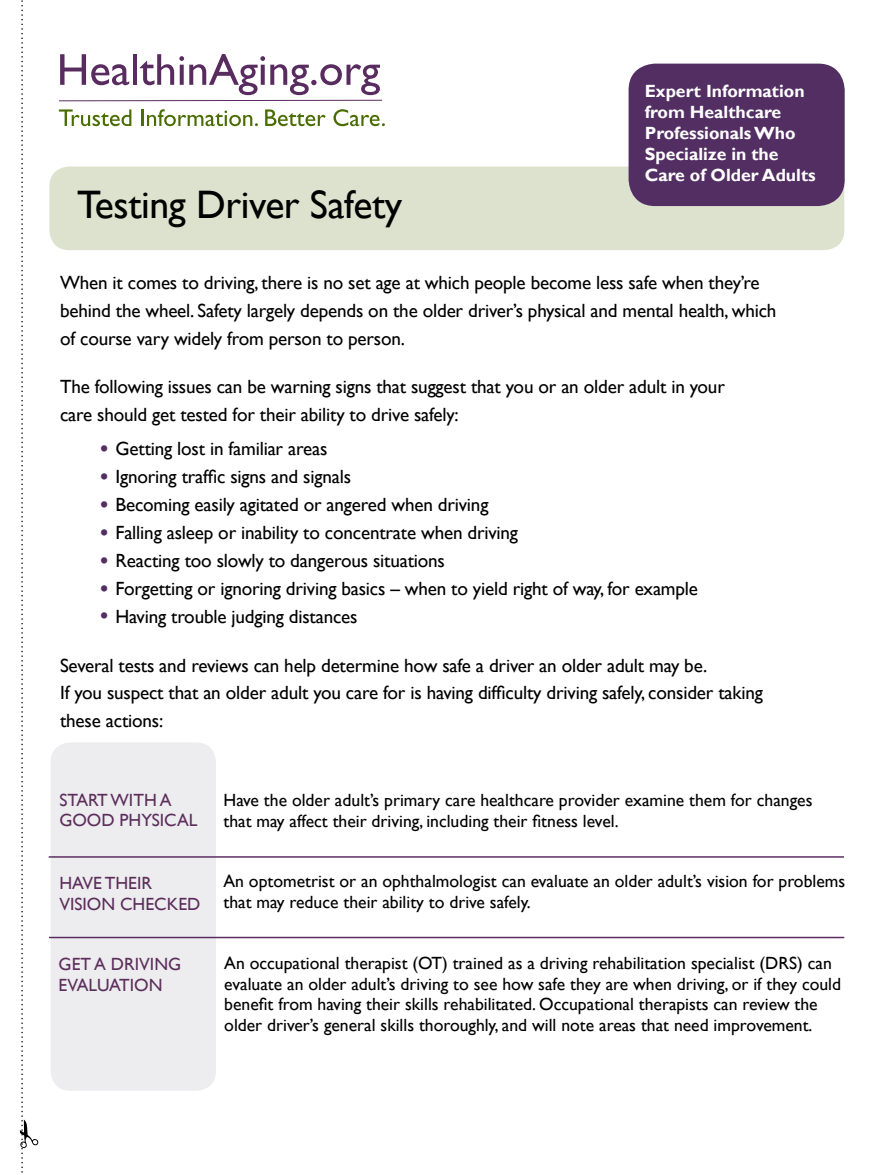
<style>
.page{position:relative;width:891px;height:1175px;background:#fff}
.page>*{position:absolute;margin:0;border:0;box-sizing:border-box;transform-origin:0 0}
.t1{font:39.75px "Gill Sans";letter-spacing:-.01em;color:#000}
.t2{font:19.05px/27.9px "Gill Sans";letter-spacing:-.01em;color:#000}
.t3{font:17.7px/20.5px "Gill Sans";color:#000}
.t4{font:700 17.7px/21.1px "Gill Sans";color:#fff}
.t5{font:17.7px/20.5px "Gill Sans";color:#5c2e5c}
.s1{font-size:25.05px;color:#532e63}
</style>
<div class="page">
<svg style="left:20px;top:0;width:18px;height:1173px"></svg>
<svg style="left:59px;top:54px;width:323px;height:47px"></svg>
<svg style="left:59px;top:109px;width:72px;height:17px"></svg>
<hr style="left:141px;top:109px;width:3px;height:17px;background:#496d00">
<svg style="left:147px;top:109px;width:111px;height:17px"></svg>
<svg style="left:265px;top:109px;width:61px;height:17px"></svg>
<svg style="left:333px;top:109px;width:52px;height:17px"></svg>
<div style="left:51px;top:742px;width:165px;height:348px;background:#edecee;border-radius:20px"></div>
<hr style="left:49px;top:856px;width:795px;height:1px;background:#592c5f">
<div style="left:49px;top:166px;width:795px;height:84px;background:#dce2cd;border-radius:20px"></div>
<div style="left:629px;top:64px;width:216px;height:142px;background:#532e63;border-radius:26px"></div>
<hr style="left:49px;top:936px;width:795px;height:2px;background:#592c5f">
<h1 class="t1" style="left:77px;top:182px;width:326px">Testing Driver Safety</h1>
<p class="t4" style="left:645px;top:81px;width:172px">Expert Information from Healthcare<br>Professionals Who<br>Specialize in the<br>Care of Older Adults</p>
<p class="t2" style="left:60px;top:269px;width:718px">When it comes to driving, there is no set age at which people become less safe when they’re behind the wheel. Safety largely depends on the older driver’s physical and mental health, which of course vary widely from person to person.</p>
<p class="t2" style="left:60px;top:373px;width:666px">The following issues can be warning signs that suggest that you or an older adult in your care should get tested for their ability to drive safely:</p>
<p class="t2" style="left:100px;top:435px;width:229px"><span class="s1">•</span> Getting lost in familiar areas</p>
<p class="t2" style="left:100px;top:463px;width:253px"><span class="s1">•</span> Ignoring traffic signs and signals</p>
<p class="t2" style="left:100px;top:491px;width:390px"><span class="s1">•</span> Becoming easily agitated or angered when driving</p>
<p class="t2" style="left:100px;top:519px;width:420px"><span class="s1">•</span> Falling asleep or inability to concentrate when driving</p>
<p class="t2" style="left:100px;top:547px;width:347px"><span class="s1">•</span> Reacting too slowly to dangerous situations</p>
<p class="t2" style="left:100px;top:575px;width:600px"><span class="s1">•</span> Forgetting or ignoring driving basics – when to yield right of way, for example</p>
<p class="t2" style="left:100px;top:603px;width:259px"><span class="s1">•</span> Having trouble judging distances</p>
<p class="t2" style="left:60px;top:651px;width:704px">Several tests and reviews can help determine how safe a driver an older adult may be.<br>If you suspect that an older adult you care for is having difficulty driving safely, consider taking these actions:</p>
<p class="t5" style="left:59px;top:789px;width:140px">START WITH A<br>GOOD PHYSICAL</p>
<p class="t3" style="left:223px;top:790px;width:590px">Have the older adult’s primary care healthcare provider examine them for changes that may affect their driving, including their fitness level.</p>
<p class="t5" style="left:59px;top:873px;width:143px">HAVE THEIR<br>VISION CHECKED</p>
<p class="t3" style="left:223px;top:871px;width:623px">An optometrist or an ophthalmologist can evaluate an older adult’s vision for problems that may reduce their ability to drive safely.</p>
<p class="t5" style="left:59px;top:954px;width:124px">GET A DRIVING<br>EVALUATION</p>
<p class="t3" style="left:224px;top:953px;width:618px">An occupational therapist (OT) trained as a driving rehabilitation specialist (DRS) can evaluate an older adult’s driving to see how safe they are when driving, or if they could benefit from having their skills rehabilitated. Occupational therapists can review the older driver’s general skills thoroughly, and will note areas that need improvement.</p>
</div>
